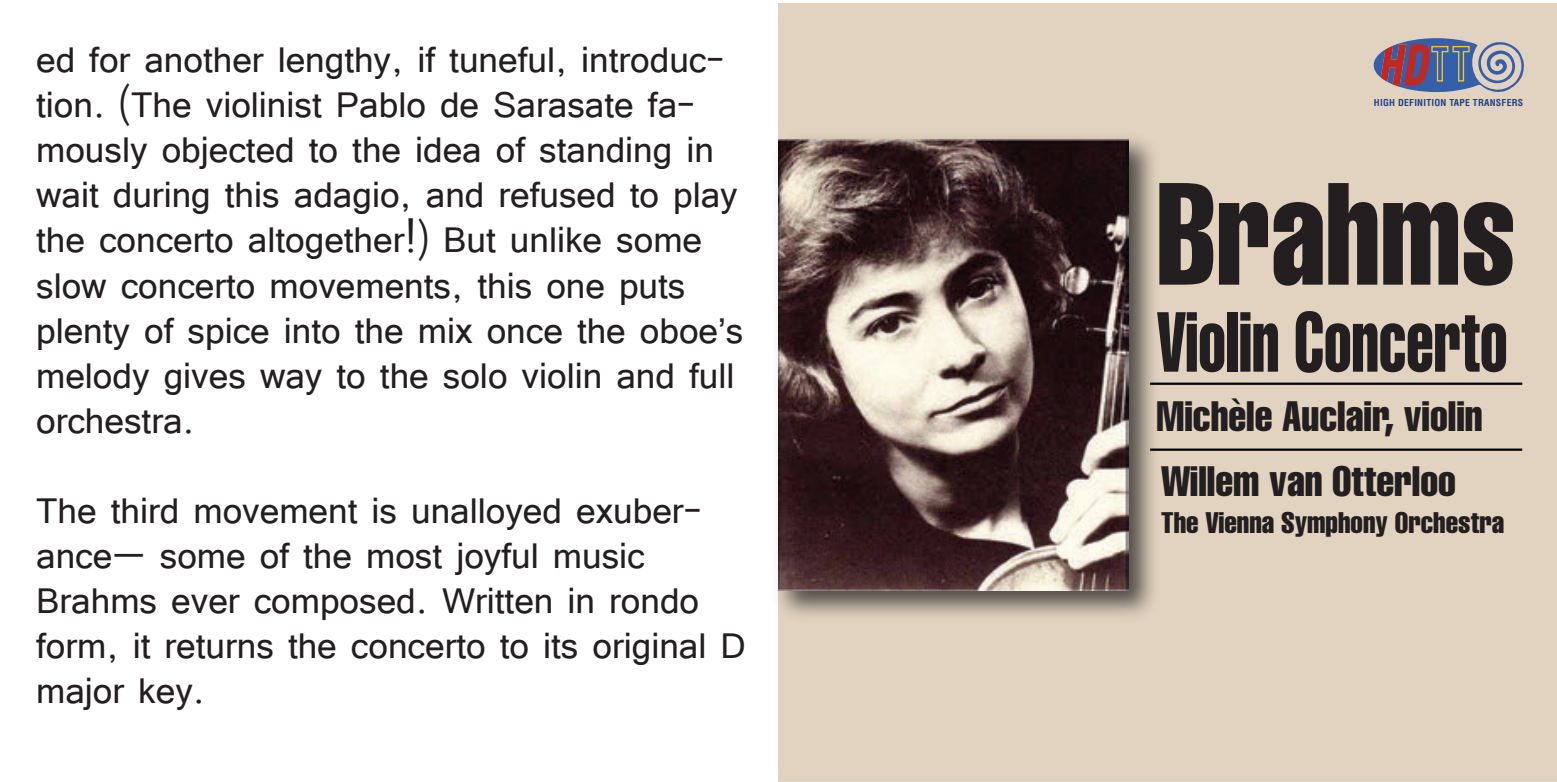
<style>
.page{position:relative;width:1557px;height:782px;background:#fff}
.page>*{position:absolute;margin:0;border:0;box-sizing:border-box;transform-origin:0 0}
.t1{font:extra-condensed 142.65px "Helvetica";color:#231f20;scale:.9 1}
.t2{font:extra-condensed 83.48px "Helvetica";color:#231f20;scale:.77 1}
.t3{font:45px/45px "Tunga";color:#231f20}
.t4{font:extra-condensed 41.62px/65.2px "Helvetica";color:#231f20}
.t5{font:extra-condensed 29.25px "Helvetica";color:#231f20}
.t6{font:700 condensed 9.22px "Helvetica";letter-spacing:.025em;color:#253f8e;scale:1.04 1}
</style>
<div class="page">
<svg style="left:777px;top:3px;width:779px;height:778px;background:#bcae9f"></svg>
<p class="t3" style="left:36px;top:34px;width:708px">ed for another lengthy, if tuneful, introduc&shy;tion. (The violinist Pablo de Sarasate fa&shy;mously objected to the idea of standing in wait during this adagio, and refused to play the concerto altogether!) But unlike some slow concerto movements, this one puts plenty of spice into the mix once the oboe’s melody gives way to the solo violin and full orchestra.</p>
<p class="t3" style="left:36px;top:484px;width:711px">The third movement is unalloyed exuber&shy;ance— some of the most joyful music Brahms ever composed. Written in rondo form, it returns the concerto to its original D major key.</p>
<p class="t6" style="left:1373px;top:97px;width:145px">HIGH DEFINITION TAPE TRANSFERS</p>
<h1 class="t1" style="left:1156px;top:143px;width:400px">Brahms</h1>
<h2 class="t2" style="left:1156px;top:289px;width:457px">Violin Concerto</h2>
<p class="t4" style="left:1156px;top:382px;width:327px">Michèle Auclair, violin<br>Willem van Otterloo</p>
<p class="t5" style="left:1161px;top:503px;width:344px">The Vienna Symphony Orchestra</p>
</div>
